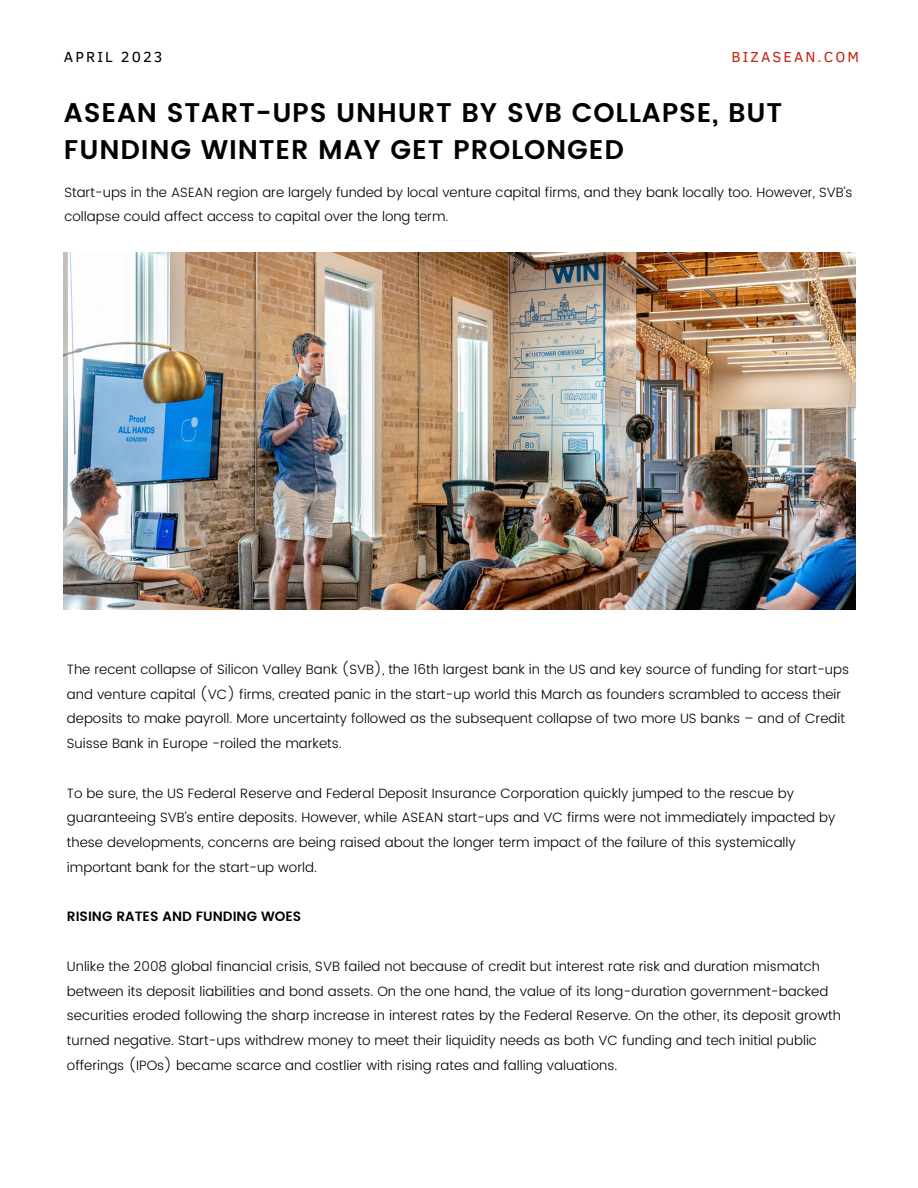
<style>
.page{position:relative;width:918px;height:1188px;background:#fff}
.page>*{position:absolute;margin:0;border:0;box-sizing:border-box;transform-origin:0 0}
.t1{font:600 27px/37.2px "Poppins";letter-spacing:.03em;color:#000}
.t2{font:15px "Clear Sans";letter-spacing:.14em;color:#000}
.t3{font:14.85px "Clear Sans";letter-spacing:.14em;color:#c12711}
.t4{font:300 13.5px/24.8px "Poppins";color:#000}
.t5{font:600 13.5px "Poppins";color:#000}
</style>
<div class="page">
<img style="left:64px;top:253px;width:792px;height:356px">
<p class="t2" style="left:64px;top:45px;width:100px">APRIL 2023</p>
<p class="t3" style="left:732px;top:46px;width:129px">BIZASEAN.COM</p>
<h1 class="t1" style="left:64px;top:94px;width:720px">ASEAN START-UPS UNHURT BY SVB COLLAPSE, BUT<br>FUNDING WINTER MAY GET PROLONGED</h1>
<p class="t4" style="left:64px;top:180px;width:790px">Start-ups in the ASEAN region are largely funded by local venture capital firms, and they bank locally too. However, SVB’s collapse could affect access to capital over the long term.</p>
<p class="t4" style="left:67px;top:657px;width:784px">The recent collapse of Silicon Valley Bank (SVB), the 16th largest bank in the US and key source of funding for start-ups and venture capital (VC) firms, created panic in the start-up world this March as founders scrambled to access their deposits to make payroll. More uncertainty followed as the subsequent collapse of two more US banks – and of Credit Suisse Bank in Europe -roiled the markets.</p>
<p class="t4" style="left:67px;top:780px;width:770px">To be sure, the US Federal Reserve and Federal Deposit Insurance Corporation quickly jumped to the rescue by guaranteeing SVB’s entire deposits. However, while ASEAN start-ups and VC firms were not immediately impacted by these developments, concerns are being raised about the longer term impact of the failure of this systemically important bank for the start-up world.</p>
<p class="t5" style="left:67px;top:909px;width:236px">RISING RATES AND FUNDING WOES</p>
<p class="t4" style="left:67px;top:954px;width:775px">Unlike the 2008 global financial crisis, SVB failed not because of credit but interest rate risk and duration mismatch between its deposit liabilities and bond assets. On the one hand, the value of its long-duration government-backed securities eroded following the sharp increase in interest rates by the Federal Reserve. On the other, its deposit growth turned negative. Start-ups withdrew money to meet their liquidity needs as both VC funding and tech initial public offerings (IPOs) became scarce and costlier with rising rates and falling valuations.</p>
</div>
